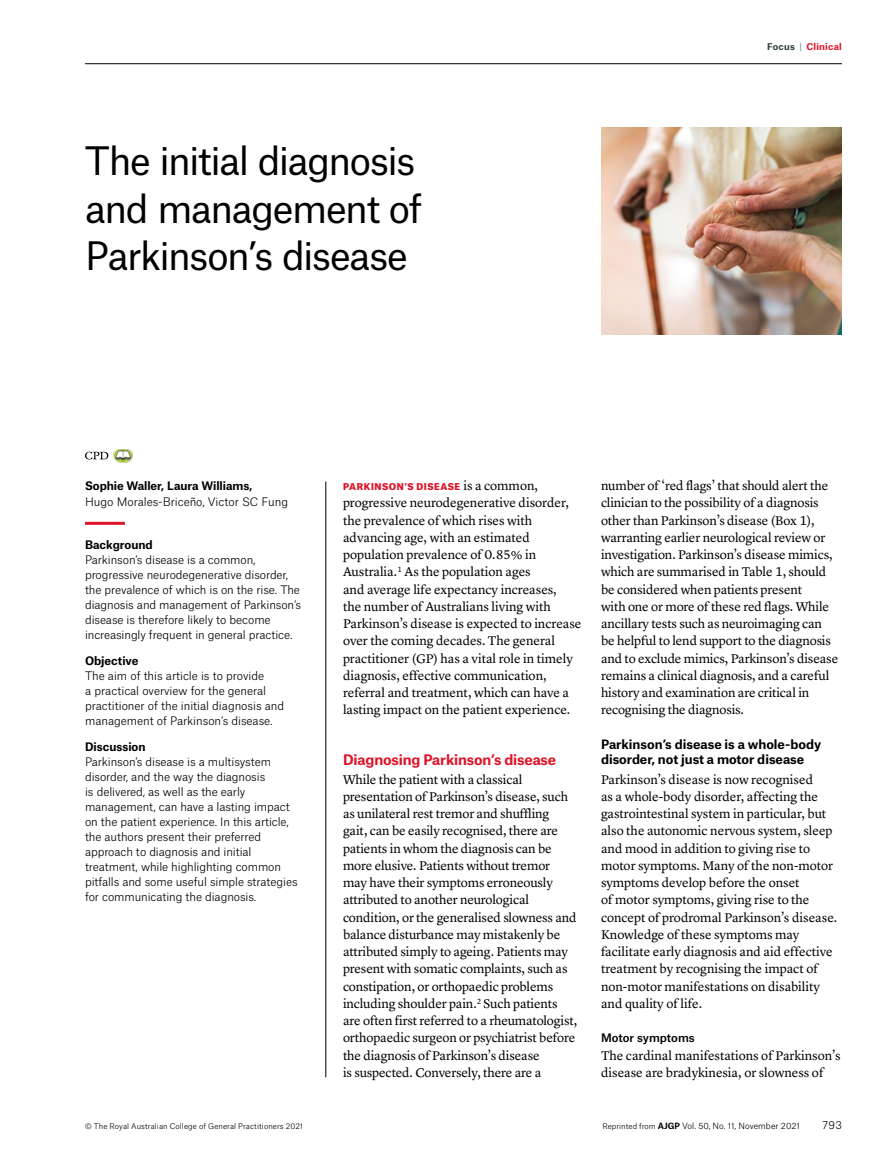
<style>
.page{position:relative;width:893px;height:1170px;background:#fff}
.page>*{position:absolute;margin:0;border:0;box-sizing:border-box;transform-origin:0 0}
.t1{font:37.5px/47.2px "Atlas Grotesk";letter-spacing:-.035em;color:#000}
.t2{font:700 13.8px "Atlas Grotesk";letter-spacing:-.01em;color:#de1329}
.t3{font:13.2px/17.2px "Lyon Text";letter-spacing:-.01em;color:#000}
.t4{font:700 12.3px/15px "Atlas Grotesk";color:#000}
.t5{font:300 11.25px/15px "Atlas Grotesk";letter-spacing:-.01em;color:#000}
.t6{font:700 11.25px "Atlas Grotesk";letter-spacing:-.005em;color:#000}
.t7{font:500 11.25px "Atlas Grotesk";color:#000}
.t8{font:300 10.5px "Atlas Grotesk";color:#000}
.t9{font:900 9px "Atlas Grotesk";letter-spacing:.06em;color:#de1329}
.t10{font:700 9px "Atlas Grotesk";letter-spacing:.025em;color:#de1329}
.t11{font:300 8.25px "Atlas Grotesk";letter-spacing:-.005em;color:#000}
.t12{font:300 7.5px "Atlas Grotesk";letter-spacing:.01em;color:#000}
.s1{color:#2d4141}
.s2{font-weight:100;color:#2d4141}
.s3{font-family:"Lyon Text";font-weight:400;font-size:13.2px;color:#000}
.s4{font-size:7.5px}
.s5{font-weight:700}
</style>
<div class="page">
<hr style="left:85px;top:63px;width:757px;height:1px;background:#000">
<img style="left:601px;top:128px;width:241px;height:207px">
<svg style="left:85px;top:449px;width:48px;height:13px"></svg>
<hr style="left:85px;top:522px;width:40px;height:3px;background:#de1329">
<hr style="left:326px;top:481px;width:1px;height:596px;background:#000">
<h1 class="t1" style="left:85px;top:133px;width:339px">The initial diagnosis and management of<br>Parkinson’s disease</h1>
<p class="t10" style="left:767px;top:40px;width:76px"><span class="s1">Focus</span> <span class="s2">|</span> Clinical</p>
<p class="t6" style="left:85px;top:476px;width:169px">Sophie Waller, Laura Williams,</p>
<p class="t5" style="left:85px;top:493px;width:205px">Hugo Morales-Briceño, Victor SC Fung</p>
<p class="t6" style="left:85px;top:535px;width:69px">Background</p>
<p class="t5" style="left:85px;top:551px;width:218px">Parkinson’s disease is a common, progressive neurodegenerative disorder, the prevalence of which is on the rise. The diagnosis and management of Parkinson’s disease is therefore likely to become increasingly frequent in general practice.</p>
<p class="t6" style="left:85px;top:651px;width:55px">Objective</p>
<p class="t5" style="left:85px;top:667px;width:201px">The aim of this article is to provide<br>a practical overview for the general practitioner of the initial diagnosis and management of Parkinson’s disease.</p>
<p class="t6" style="left:85px;top:737px;width:62px">Discussion</p>
<p class="t5" style="left:85px;top:752px;width:214px">Parkinson’s disease is a multisystem disorder, and the way the diagnosis<br>is delivered, as well as the early management, can have a lasting impact on the patient experience. In this article, the authors present their preferred approach to diagnosis and initial treatment, while highlighting common pitfalls and some useful simple strategies for communicating the diagnosis.</p>
<p class="t9" style="left:343px;top:479px;width:197px">PARKINSON’S DISEASE <span class="s3">is a common,</span></p>
<p class="t3" style="left:343px;top:493px;width:240px">progressive neurodegenerative disorder, the prevalence of which rises with advancing age, with an estimated population prevalence of 0.85% in Australia.<sup>1</sup> As the population ages<br>and average life expectancy increases,<br>the number of Australians living with Parkinson’s disease is expected to increase over the coming decades. The general practitioner (GP) has a vital role in timely diagnosis, effective communication, referral and treatment, which can have a lasting impact on the patient experience.</p>
<p class="t2" style="left:343px;top:748px;width:215px">Diagnosing Parkinson’s disease</p>
<p class="t3" style="left:343px;top:769px;width:236px">While the patient with a classical presentation of Parkinson’s disease, such as unilateral rest tremor and shuffling<br>gait, can be easily recognised, there are patients in whom the diagnosis can be more elusive. Patients without tremor may have their symptoms erroneously attributed to another neurological condition, or the generalised slowness and balance disturbance may mistakenly be attributed simply to ageing. Patients may present with somatic complaints, such as constipation, or orthopaedic problems including shoulder pain.<sup>2</sup> Such patients are often first referred to a rheumatologist, orthopaedic surgeon or psychiatrist before the diagnosis of Parkinson’s disease<br>is suspected. Conversely, there are a</p>
<p class="t3" style="left:601px;top:476px;width:239px">number of ‘red flags’ that should alert the clinician to the possibility of a diagnosis other than Parkinson’s disease (Box 1), warranting earlier neurological review or investigation. Parkinson’s disease mimics, which are summarised in Table 1, should be considered when patients present<br>with one or more of these red flags. While ancillary tests such as neuroimaging can be helpful to lend support to the diagnosis and to exclude mimics, Parkinson’s disease remains a clinical diagnosis, and a careful history and examination are critical in recognising the diagnosis.</p>
<p class="t4" style="left:601px;top:735px;width:222px">Parkinson’s disease is a whole-body disorder, not just a motor disease</p>
<p class="t3" style="left:601px;top:769px;width:238px">Parkinson’s disease is now recognised<br>as a whole-body disorder, affecting the gastrointestinal system in particular, but also the autonomic nervous system, sleep and mood in addition to giving rise to motor symptoms. Many of the non-motor symptoms develop before the onset<br>of motor symptoms, giving rise to the concept of prodromal Parkinson’s disease.<br>Knowledge of these symptoms may facilitate early diagnosis and aid effective treatment by recognising the impact of non-motor manifestations on disability and quality of life.</p>
<p class="t7" style="left:601px;top:1028px;width:95px">Motor symptoms</p>
<p class="t3" style="left:601px;top:1045px;width:241px">The cardinal manifestations of Parkinson’s disease are bradykinesia, or slowness of</p>
<p class="t12" style="left:85px;top:1119px;width:220px">© The Royal Australian College of General Practitioners 2021</p>
<p class="t11" style="left:603px;top:1118px;width:199px"><span class="s4">Reprinted from</span> <span class="s5">AJGP</span> Vol. 50, No. 11, November 2021</p>
<p class="t8" style="left:822px;top:1116px;width:21px">793</p>
</div>
